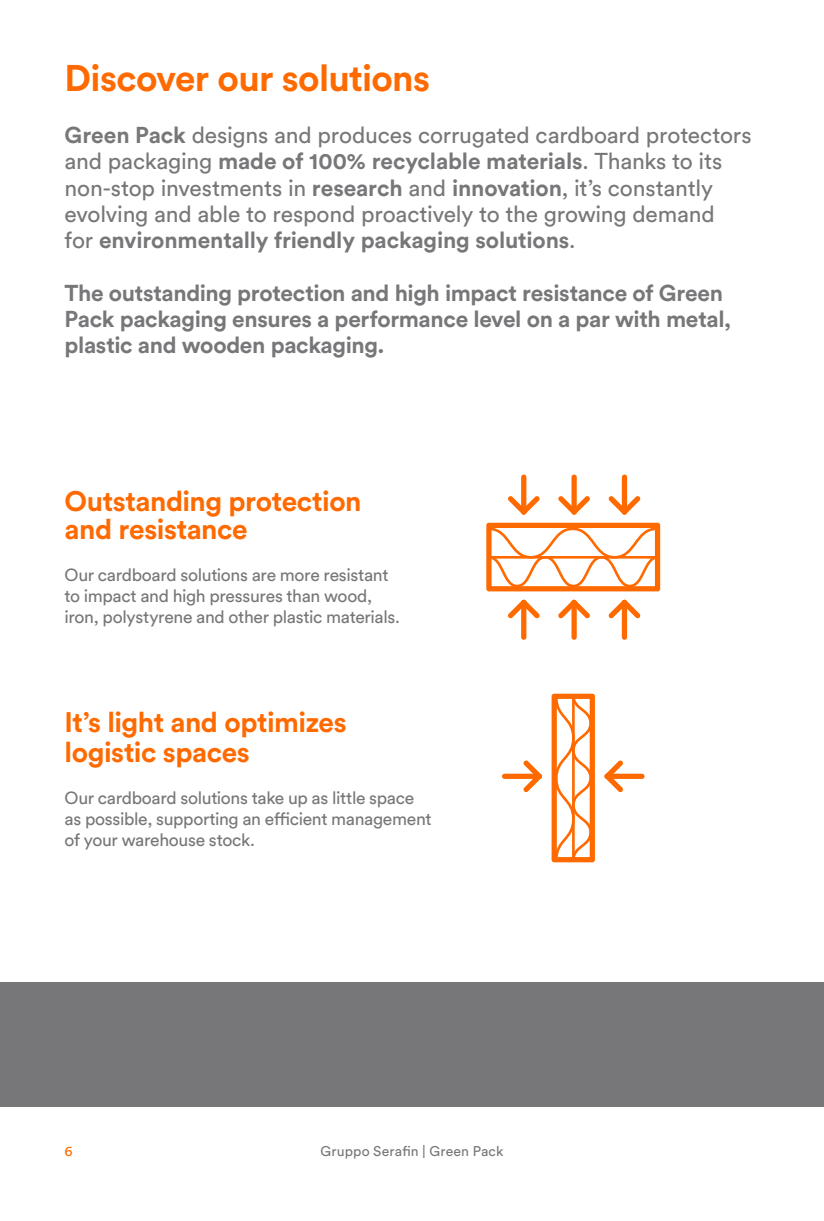
<style>
.page{position:relative;width:824px;height:1221px;background:#fff}
.page>*{position:absolute;margin:0;border:0;box-sizing:border-box;transform-origin:0 0}
.t1{font:700 36.75px "Circular Std";letter-spacing:-.02em;color:#ff6a00}
.t2{font:700 28px/28px "Circular Std";letter-spacing:-.015em;color:#ff6a00}
.t3{font:22.75px/26.2px "Circular Std";letter-spacing:-.01em;color:#77777a}
.t4{font:700 22.75px/26.2px "Circular Std";letter-spacing:-.015em;color:#77777a}
.t5{font:17.5px/21px "Circular Std";letter-spacing:-.02em;color:#77777a}
.t6{font:14px "Circular Std";letter-spacing:.01em;color:#77777a}
.t7{font:14px "Circular Std";color:#ff6a00}
.s1{font-weight:700}
</style>
<div class="page">
<div style="left:0;top:982px;width:823px;height:124px;background:#77777a"></div>
<svg style="left:486px;top:522px;width:174px;height:69px"></svg>
<div style="left:521px;top:474px;width:5px;height:40px;background:#ff6a00;border-radius:3px"></div>
<svg style="left:508px;top:496px;width:31px;height:18px"></svg>
<div style="left:621px;top:474px;width:6px;height:40px;background:#ff6a00;border-radius:3px"></div>
<svg style="left:608px;top:496px;width:32px;height:18px"></svg>
<div style="left:571px;top:474px;width:5px;height:40px;background:#ff6a00;border-radius:3px"></div>
<svg style="left:558px;top:496px;width:32px;height:18px"></svg>
<div style="left:571px;top:599px;width:5px;height:40px;background:#ff6a00;border-radius:3px"></div>
<svg style="left:558px;top:599px;width:32px;height:19px"></svg>
<div style="left:621px;top:599px;width:6px;height:40px;background:#ff6a00;border-radius:3px"></div>
<svg style="left:608px;top:599px;width:32px;height:19px"></svg>
<div style="left:521px;top:599px;width:5px;height:40px;background:#ff6a00;border-radius:3px"></div>
<svg style="left:508px;top:599px;width:31px;height:19px"></svg>
<svg style="left:551px;top:693px;width:44px;height:169px"></svg>
<div style="left:502px;top:773px;width:40px;height:6px;background:#ff6a00;border-radius:3px"></div>
<svg style="left:523px;top:760px;width:19px;height:32px"></svg>
<div style="left:604px;top:773px;width:40px;height:6px;background:#ff6a00;border-radius:3px"></div>
<svg style="left:604px;top:760px;width:19px;height:32px"></svg>
<h1 class="t1" style="left:64px;top:54px;width:367px">Discover our solutions</h1>
<p class="t3" style="left:64px;top:122px;width:688px"><span class="s1">Green Pack</span> designs and produces corrugated cardboard protectors and packaging <span class="s1">made of 100% recyclable materials</span>. Thanks to its non-stop investments in <span class="s1">research</span> and <span class="s1">innovation</span>, it’s constantly evolving and able to respond proactively to the growing demand<br>for <span class="s1">environmentally friendly packaging solutions</span>.</p>
<p class="t4" style="left:64px;top:279px;width:668px">The outstanding protection and high impact resistance of Green<br>Pack packaging ensures a performance level on a par with metal, plastic and wooden packaging.</p>
<p class="t2" style="left:64px;top:486px;width:298px">Outstanding protection and resistance</p>
<p class="t5" style="left:64px;top:564px;width:337px">Our cardboard solutions are more resistant to impact and high pressures than wood, iron, polystyrene and other plastic materials.</p>
<p class="t2" style="left:64px;top:707px;width:283px;line-height:29.8px">It’s light and optimizes logistic spaces</p>
<p class="t5" style="left:64px;top:787px;width:369px">Our cardboard solutions take up as little space as possible, supporting an efficient management of your warehouse stock.</p>
<p class="t7" style="left:64px;top:1142px;width:10px">6</p>
<p class="t6" style="left:320px;top:1142px;width:184px">Gruppo Serafin | Green Pack</p>
</div>
